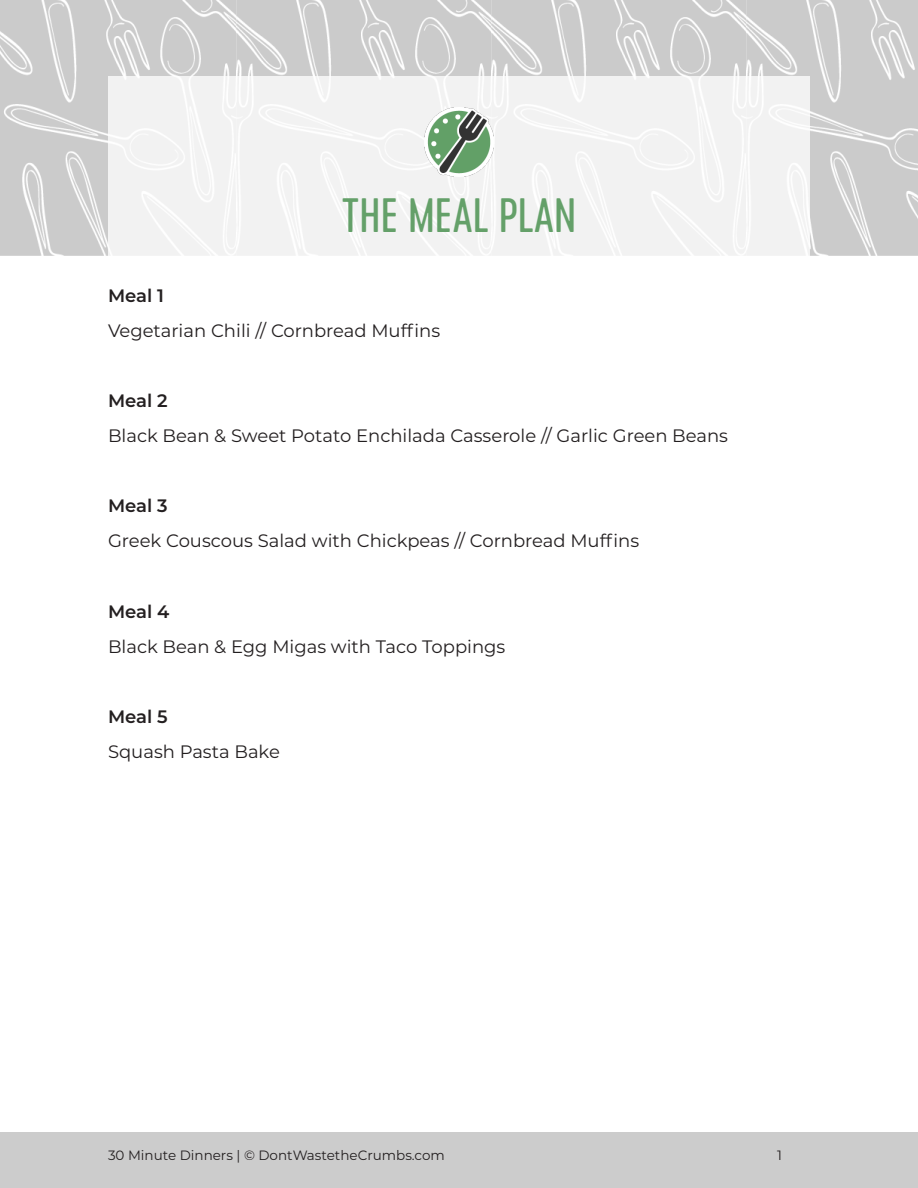
<style>
.page{position:relative;width:918px;height:1188px;background:#fff}
.page>*{position:absolute;margin:0;border:0;box-sizing:border-box;transform-origin:0 0}
.Heading_1{font:45px "Cervo Neue Regular Neue";color:#64a069}
.Body_Copy{font:18px "Montserrat";color:#231f20}
.Body_Copy-2{font:600 18px "Montserrat";color:#231f20}
.t1{font:13.5px "Montserrat";color:#231f20}
</style>
<div class="page">
<div style="left:0;top:1133px;width:918px;height:55px;background:#ccc"></div>
<img style="left:0;top:0;width:918px;height:255px">
<div style="left:108px;top:77px;width:702px;height:181px;background:#f2f2f2"></div>
<img style="left:425px;top:108px;width:68px;height:68px">
<p class="Heading_1" style="left:342px;top:185px;width:236px">THE MEAL PLAN</p>
<p class="Body_Copy-2" style="left:108px;top:283px;width:58px">Meal 1</p>
<p class="Body_Copy" style="left:108px;top:318px;width:334px">Vegetarian Chili // Cornbread Muffins</p>
<p class="Body_Copy-2" style="left:108px;top:388px;width:61px">Meal 2</p>
<p class="Body_Copy" style="left:108px;top:423px;width:622px">Black Bean &amp; Sweet Potato Enchilada Casserole // Garlic Green Beans</p>
<p class="Body_Copy-2" style="left:108px;top:493px;width:61px">Meal 3</p>
<p class="Body_Copy" style="left:108px;top:529px;width:533px">Greek Couscous Salad with Chickpeas // Cornbread Muffins</p>
<p class="Body_Copy-2" style="left:108px;top:598px;width:63px">Meal 4</p>
<p class="Body_Copy" style="left:108px;top:634px;width:399px">Black Bean &amp; Egg Migas with Taco Toppings</p>
<p class="Body_Copy-2" style="left:108px;top:704px;width:61px">Meal 5</p>
<p class="Body_Copy" style="left:108px;top:739px;width:173px">Squash Pasta Bake</p>
<p class="t1" style="left:108px;top:1146px;width:338px">30 Minute Dinners | © DontWastetheCrumbs.com</p>
<p class="t1" style="left:777px;top:1146px;width:6px">1</p>
</div>
